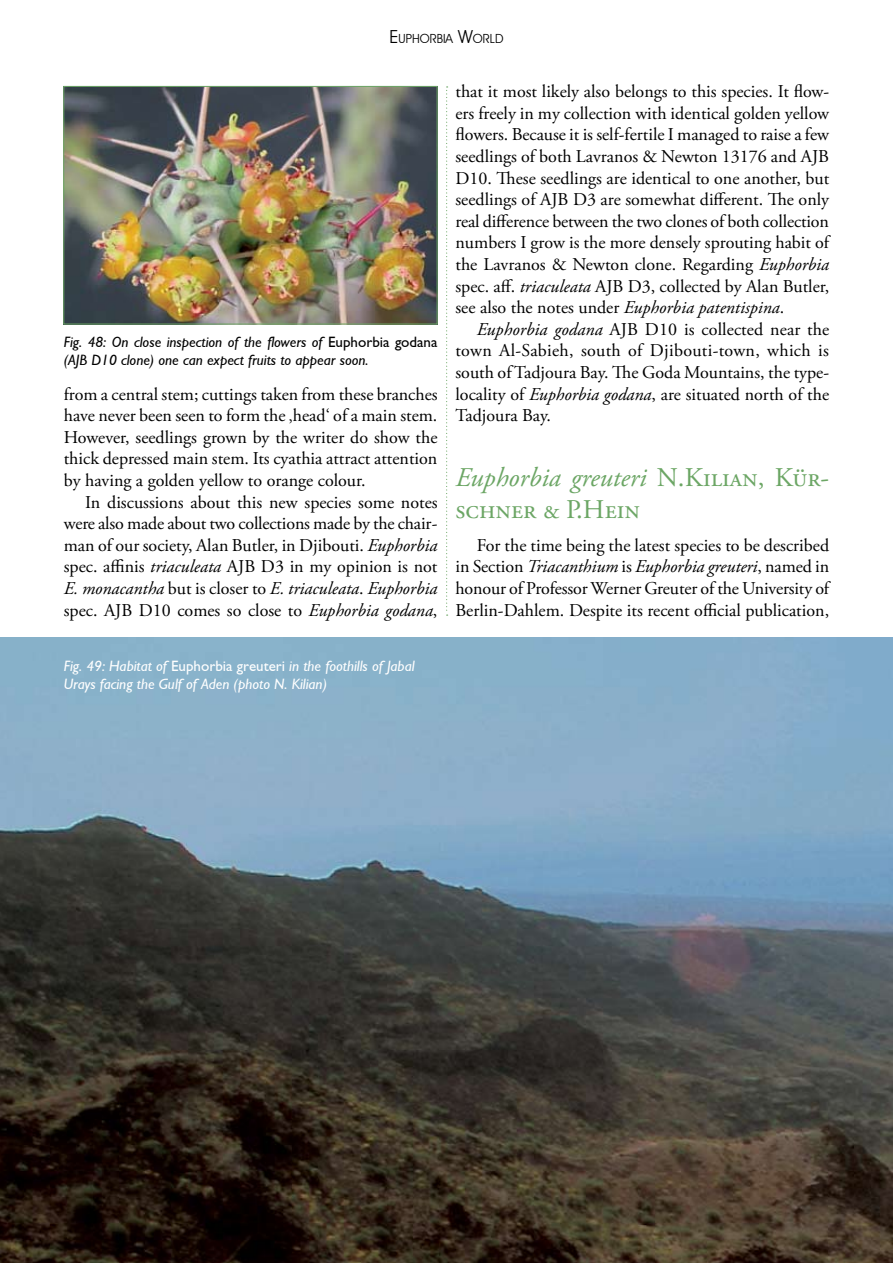
<style>
.page{position:relative;width:893px;height:1263px;background:#fff}
.page>*{position:absolute;margin:0;border:0;box-sizing:border-box;transform-origin:0 0}
.t1{font:27px/32.4px "Adobe Garamond Pro";color:#6ca665}
.t2{font:18px/21.6px "Adobe Garamond Pro";color:#000;text-align:justify}
.t3{font:italic 15px/18px "Gill S Si";color:#000}
.t4{font:italic 15px/18px "Gill S Si";color:#fff}
.t5{font:12.6px "Avant Garde IT Cby BT";color:#000}
.s1{font-size:18px}
.s2{font-style:normal}
.s3{font-style:italic}
</style>
<div class="page">
<img style="left:0;top:637px;width:893px;height:626px">
<svg style="left:446px;top:86px;width:2px;height:530px"></svg>
<img style="left:65px;top:88px;width:370px;height:234px">
<div style="left:63px;top:86px;width:374px;height:238px;border:1px solid #6ca665"></div>
<p class="t5" style="left:390px;top:31px;width:115px"><span class="s1">E</span>UPHORBIA <span class="s1">W</span>ORLD</p>
<p class="t3" style="left:64px;top:333px;width:375px">Fig. 48: On close inspection of the flowers of <span class="s2">Euphorbia godana </span>(AJB D10 clone) one can expect fruits to appear soon.</p>
<p class="t2" style="left:64px;top:384px;width:375px">from a central stem; cuttings taken from these branches have never been seen to form the ‚head‘ of a main stem.<br>However, seedlings grown by the writer do show the thick depressed main stem. Its cyathia attract attention by having a golden yellow to orange colour.</p>
<p class="t2" style="left:64px;top:492px;width:375px;text-indent:21px">In discussions about this new species some notes were also made about two collections made by the chair&shy;man of our society, Alan Butler, in Djibouti. <span class="s3">Euphorbia </span>spec. affinis <span class="s3">triaculeata</span> AJB D3 in my opinion is not <span class="s3">E. monacantha</span> but is closer to <span class="s3">E. triaculeata</span>. <span class="s3">Euphorbia </span>spec. AJB D10 comes so close to <span class="s3">Euphorbia godana</span>,</p>
<p class="t4" style="left:64px;top:657px;width:352px">Fig. 49: Habitat of <span class="s2">Euphorbia greuteri</span> in the foothills of Jabal<br>Urays facing the Gulf of Aden (photo N. Kilian)</p>
<p class="t2" style="left:455px;top:81px;width:376px">that it most likely also belongs to this species. It flow&shy;ers freely in my collection with identical golden yellow flowers. Because it is self-fertile I managed to raise a few seedlings of both Lavranos &amp; Newton 13176 and AJB D10. These seedlings are identical to one another, but seedlings of AJB D3 are somewhat different. The only real difference between the two clones of both collection numbers I grow is the more densely sprouting habit of the Lavranos &amp; Newton clone. Regarding <span class="s3">Euphorbia </span>spec. aff. <span class="s3">triaculeata</span> AJB D3, collected by Alan Butler, see also the notes under <span class="s3">Euphorbia patentispina</span>.</p>
<p class="t2" style="left:455px;top:319px;width:375px;text-indent:21px"><span class="s3">Euphorbia godana</span> AJB D10 is collected near the town Al-Sabieh, south of Djibouti-town, which is south of Tadjoura Bay. The Goda Mountains, the type&shy;locality of <span class="s3">Euphorbia godana</span>, are situated north of the Tadjoura Bay.</p>
<h1 class="t1" style="left:455px;top:462px;width:375px"><span class="s3">Euphorbia greuteri</span> N.Kilian, Kür&shy;schner &amp; P.Hein</h1>
<p class="t2" style="left:455px;top:535px;width:375px;text-indent:21px">For the time being the latest species to be described in Section <span class="s3">Triacanthium</span> is <span class="s3">Euphorbia greuteri</span>, named in honour of Professor Werner Greuter of the University of Berlin-Dahlem. Despite its recent official publication,</p>
</div>
